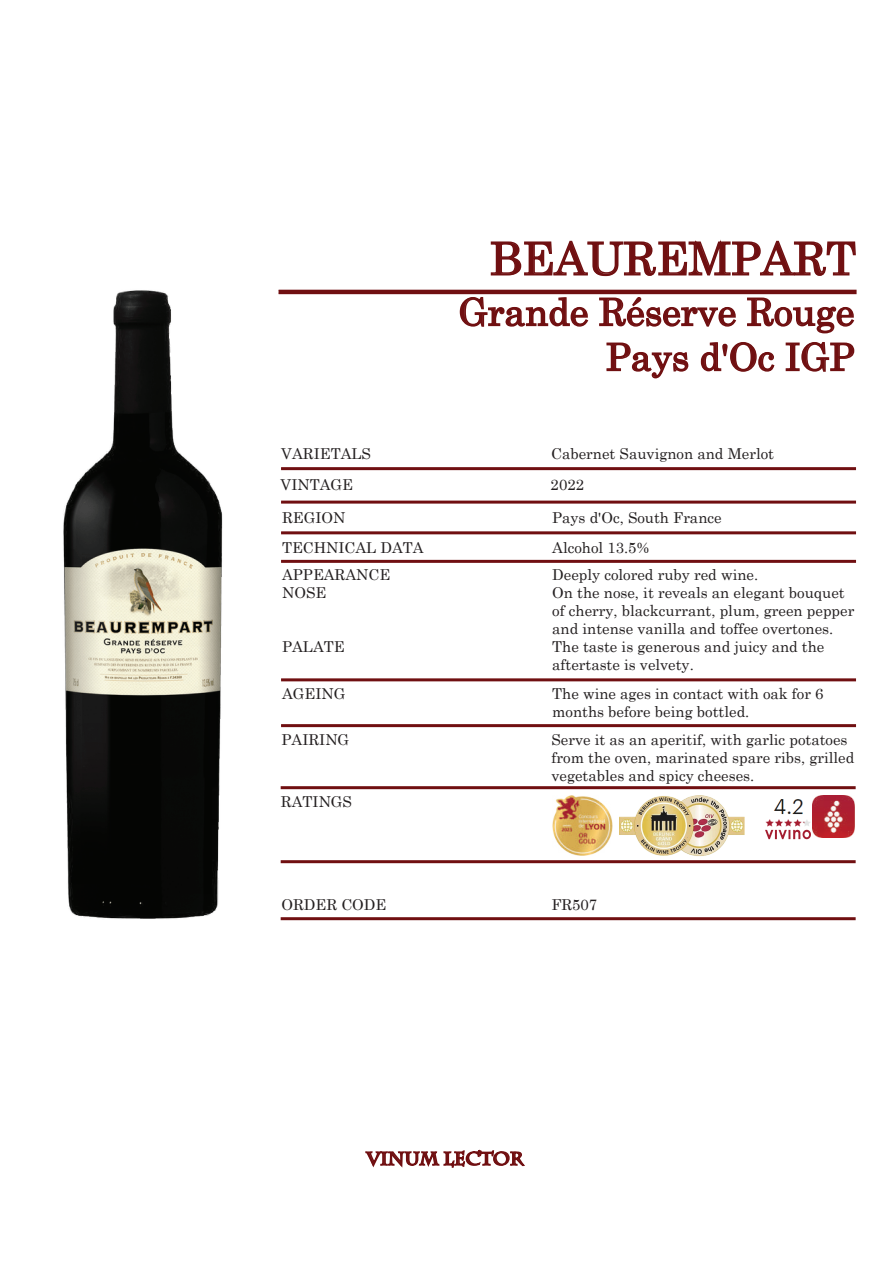
<style>
.page{position:relative;width:893px;height:1263px;background:#fff}
.page>*{position:absolute;margin:0;border:0;box-sizing:border-box;transform-origin:0 0}
.t1{font:45px "Century";color:#700f11}
.t2{font:37.5px/45px "Century";color:#700f11;text-align:right}
.t3{font:700 18px "Charlemagne Std";color:#700f11}
.t4{font:15px/18px "Century";color:#231f20}
</style>
<div class="page">
<hr style="left:278px;top:290px;width:579px;height:4px;background:#700f11">
<div style="left:281px;top:501px;width:575px;height:3px;border:2px solid #700f11"></div>
<div style="left:281px;top:531px;width:575px;height:3px;border:2px solid #700f11"></div>
<div style="left:281px;top:678px;width:575px;height:3px;border:2px solid #700f11"></div>
<div style="left:281px;top:724px;width:575px;height:3px;border:2px solid #700f11"></div>
<svg style="left:459px;top:297px;width:130px;height:30px"></svg>
<svg style="left:599px;top:297px;width:138px;height:30px"></svg>
<svg style="left:747px;top:297px;width:108px;height:37px"></svg>
<svg style="left:606px;top:342px;width:83px;height:37px"></svg>
<svg style="left:700px;top:342px;width:75px;height:30px"></svg>
<svg style="left:785px;top:342px;width:70px;height:30px"></svg>
<div style="left:281px;top:917px;width:575px;height:3px;border:2px solid #700f11"></div>
<svg style="left:490px;top:239px;width:366px;height:38px"></svg>
<div style="left:281px;top:467px;width:575px;height:3px;border:2px solid #700f11"></div>
<svg style="left:365px;top:1149px;width:160px;height:19px"></svg>
<div style="left:281px;top:560px;width:575px;height:3px;border:2px solid #700f11"></div>
<div style="left:281px;top:786px;width:575px;height:3px;border:2px solid #700f11"></div>
<img style="left:765px;top:799px;width:46px;height:41px">
<img style="left:63px;top:290px;width:160px;height:629px">
<img style="left:813px;top:795px;width:42px;height:42px">
<img style="left:552px;top:795px;width:60px;height:60px">
<img style="left:620px;top:795px;width:124px;height:61px">
<div style="left:281px;top:860px;width:575px;height:3px;border:2px solid #700f11"></div>
<h1 class="t1" style="left:489px;top:221px;width:368px">BEAUREMPART</h1>
<h2 class="t2" style="left:459px;top:286px;width:397px">Grande Réserve Rouge<br>Pays d'Oc IGP</h2>
<p class="t4" style="left:281px;top:443px;width:91px">VARIETALS</p>
<p class="t4" style="left:551px;top:443px;width:224px">Cabernet Sauvignon and Merlot</p>
<p class="t4" style="left:281px;top:474px;width:74px">VINTAGE</p>
<p class="t4" style="left:551px;top:474px;width:35px">2022</p>
<p class="t4" style="left:282px;top:507px;width:65px">REGION</p>
<p class="t4" style="left:552px;top:507px;width:171px">Pays d'Oc, South France</p>
<p class="t4" style="left:282px;top:537px;width:143px">TECHNICAL DATA</p>
<p class="t4" style="left:552px;top:537px;width:98px">Alcohol 13.5%</p>
<p class="t4" style="left:282px;top:564px;width:110px">APPEARANCE</p>
<p class="t4" style="left:552px;top:564px;width:208px">Deeply colored ruby red wine.</p>
<p class="t4" style="left:282px;top:582px;width:46px">NOSE</p>
<p class="t4" style="left:552px;top:582px;width:304px">On the nose, it reveals an elegant bouquet of cherry, blackcurrant, plum, green pepper and intense vanilla and toffee overtones.</p>
<p class="t4" style="left:282px;top:636px;width:64px">PALATE</p>
<p class="t4" style="left:552px;top:636px;width:274px">The taste is generous and juicy and the aftertaste is velvety.</p>
<p class="t4" style="left:282px;top:683px;width:65px">AGEING</p>
<p class="t4" style="left:552px;top:683px;width:273px">The wine ages in contact with oak for 6 months before being bottled.</p>
<p class="t4" style="left:281px;top:729px;width:69px">PAIRING</p>
<p class="t4" style="left:551px;top:729px;width:304px">Serve it as an aperitif, with garlic potatoes from the oven, marinated spare ribs, grilled vegetables and spicy cheeses.</p>
<p class="t4" style="left:281px;top:792px;width:73px">RATINGS</p>
<p class="t4" style="left:281px;top:894px;width:107px">ORDER CODE</p>
<p class="t4" style="left:551px;top:894px;width:47px">FR507</p>
<p class="t3" style="left:367px;top:1148px;width:158px">VINUM LECTOR</p>
</div>
